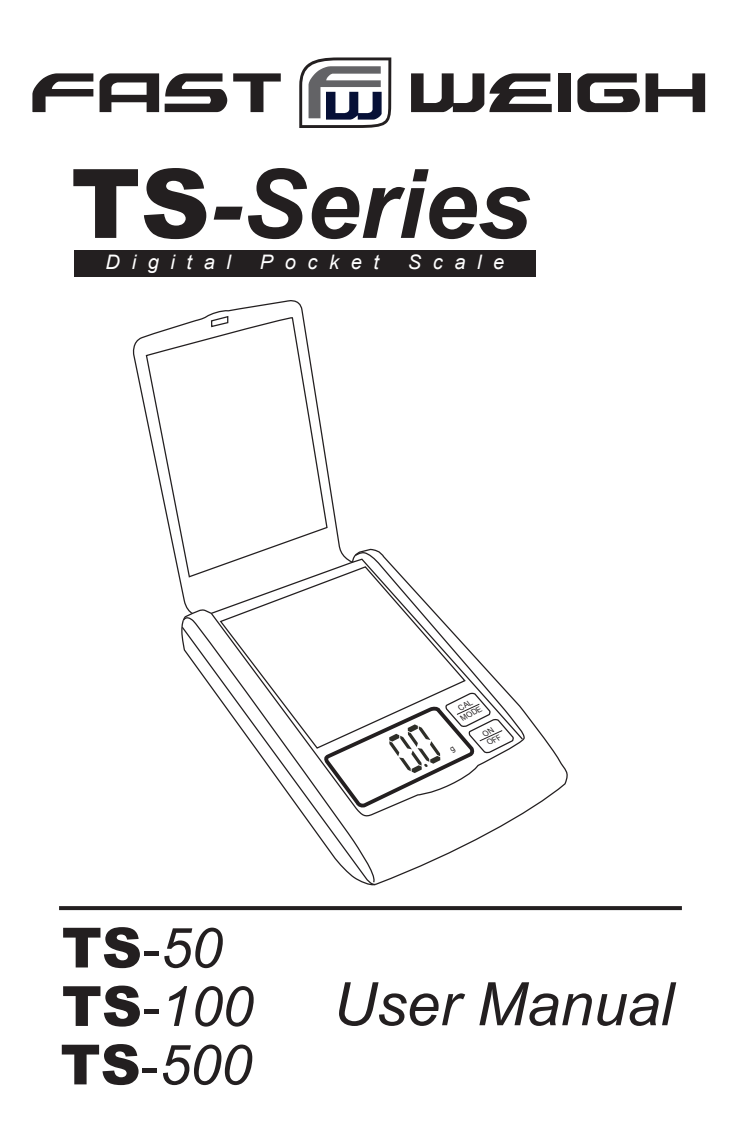
<style>
.page{position:relative;width:738px;height:1134px;background:#fff}
.page>*{position:absolute;margin:0;border:0;box-sizing:border-box;transform-origin:0 0}
.t1{font:italic 700 96px "Arial";color:#231f20}
.t2{font:italic 60px "Arial";color:#231f20}
.t3{font:italic 55.6px "Arial";color:#231f20}
.t4{font:900 55.6px "Arial";color:#231f20}
.t5{font:italic 20px "Arial";letter-spacing:.58em;color:#fff}
.t6{font:italic 8px/10px "Arial";color:#231f20;scale:.94 1}
.s1{font-weight:900;font-style:normal}
.s2{font-weight:400}
.s3{font-weight:400;font-style:italic}
.s4{font-style:normal}
</style>
<div class="page">
<svg style="left:59px;top:906px;width:622px;height:4px;background:#282425"></svg>
<div style="left:74px;top:250px;width:461px;height:27px;background:#231f20"></div>
<svg style="left:132px;top:300px;width:209px;height:283px"></svg>
<svg style="left:180px;top:548px;width:388px;height:338px"></svg>
<svg style="left:182px;top:614px;width:194px;height:270px"></svg>
<svg style="left:145px;top:316px;width:183px;height:262px"></svg>
<svg style="left:210px;top:315px;width:19px;height:13px"></svg>
<svg style="left:209px;top:552px;width:315px;height:268px"></svg>
<svg style="left:299px;top:57px;width:92px;height:71px"></svg>
<svg style="left:32px;top:73px;width:61px;height:39px"></svg>
<svg style="left:99px;top:73px;width:128px;height:39px"></svg>
<svg style="left:233px;top:73px;width:47px;height:39px"></svg>
<svg style="left:411px;top:73px;width:140px;height:39px"></svg>
<div style="left:557px;top:73px;width:13px;height:39px;background:#231f20"></div>
<svg style="left:577px;top:73px;width:62px;height:39px"></svg>
<svg style="left:645px;top:73px;width:59px;height:39px"></svg>
<svg style="left:323px;top:558px;width:200px;height:253px"></svg>
<p class="t1" style="left:71px;top:142px;width:460px"><span class="s1">TS</span>-Series</p>
<p class="t5" style="left:105px;top:249px;width:127px">Digital</p>
<p class="t5" style="left:259px;top:249px;width:121px">Pocket</p>
<p class="t5" style="left:407px;top:249px;width:98px">Scale</p>
<p class="t4" style="left:62px;top:907px;width:162px">TS<span class="s2">-</span><span class="s3">50</span></p>
<p class="t3" style="left:62px;top:970px;width:193px"><span class="s1">TS</span><span class="s4">-</span>100</p>
<p class="t3" style="left:60px;top:1029px;width:193px"><span class="s1">TS</span><span class="s4">-</span>500</p>
<p class="t6" style="left:454px;top:705px;width:26px;rotate:-27deg">CAL<br>MODE</p>
<p class="t6" style="left:480px;top:730px;width:18px;rotate:-27deg">ON<br>OFF</p>
<p class="t2" style="left:333px;top:965px;width:342px">User Manual</p>
</div>
